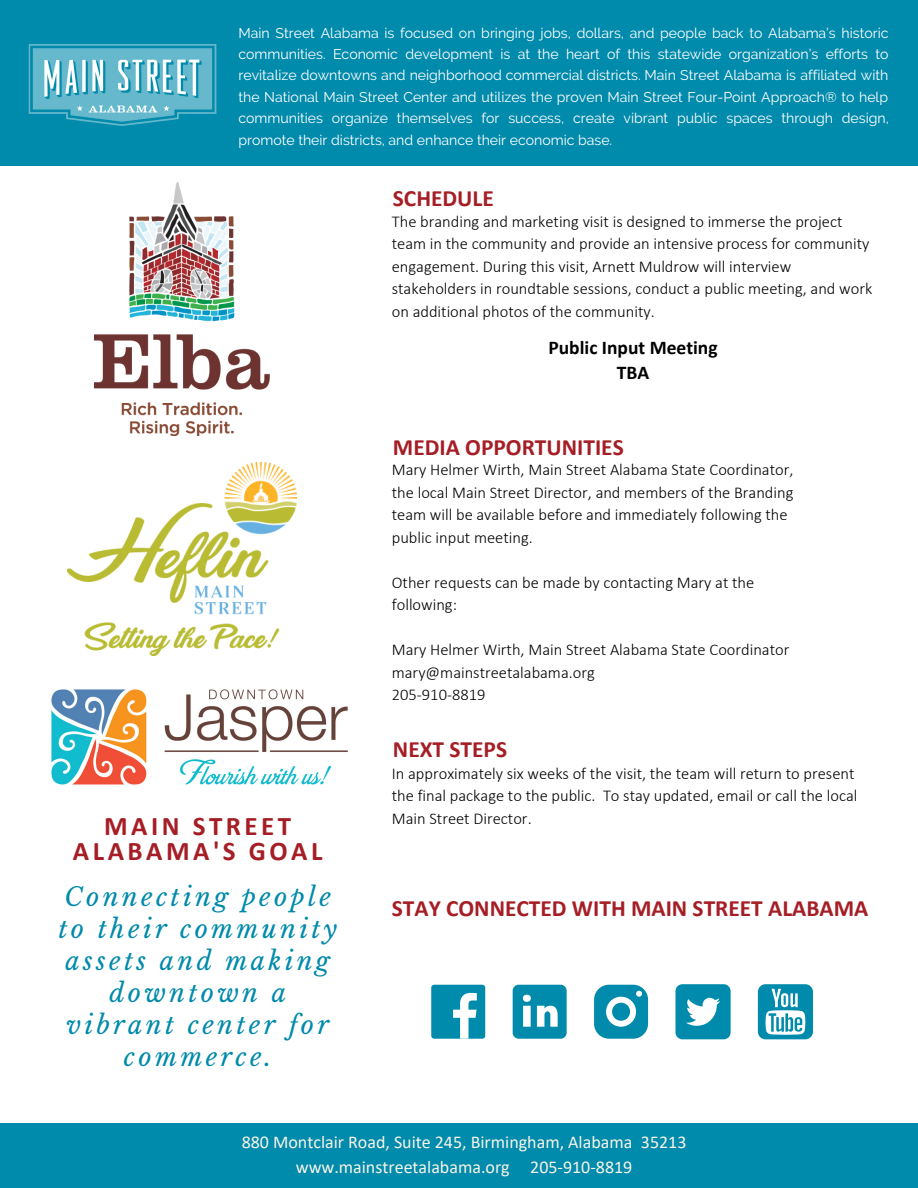
<style>
.page{position:relative;width:918px;height:1188px;background:#fff}
.page>*{position:absolute;margin:0;border:0;box-sizing:border-box;transform-origin:0 0}
.t1{font:700 27px/25.3px "Calibri";letter-spacing:.13em;color:#a51e26;text-align:center}
.t2{font:italic 25.35px/32px "Libre Baskerville";letter-spacing:.13em;color:#008aab;text-align:center}
.t3{font:700 23.4px "Calibri";color:#a51e26}
.t4{font:700 19.5px "Calibri";color:#000}
.t5{font:18px "Calibri";color:#f7f3e7}
.t6{font:300 16.5px/22.5px "Calibri";color:#000}
.t7{font:14.1px/21.3px "Raleway";color:#fff;text-align:justify}
</style>
<div class="page">
<div style="left:0;top:0;width:918px;height:166px;background:#008aab"></div>
<div style="left:0;top:1123px;width:918px;height:65px;background:#008aab"></div>
<img style="left:28px;top:44px;width:189px;height:82px">
<div style="left:431px;top:985px;width:54px;height:54px;background:#008aab;border-radius:3px"></div>
<svg style="left:453px;top:993px;width:24px;height:46px"></svg>
<svg style="left:594px;top:985px;width:54px;height:54px"></svg>
<div style="left:675px;top:984px;width:56px;height:55px;background:#008aab;border-radius:7px"></div>
<svg style="left:686px;top:998px;width:34px;height:28px"></svg>
<svg style="left:513px;top:985px;width:54px;height:54px"></svg>
<div style="left:758px;top:984px;width:55px;height:55px;background:#008aab;border-radius:8px"></div>
<svg style="left:766px;top:989px;width:39px;height:46px"></svg>
<img style="left:95px;top:182px;width:174px;height:253px">
<img style="left:68px;top:462px;width:228px;height:194px">
<img style="left:51px;top:689px;width:296px;height:96px">
<p class="t7" style="left:238px;top:22px;width:652px">Main Street Alabama is focused on bringing jobs, dollars, and people back to Alabama’s historic communities. Economic development is at the heart of this statewide organization’s efforts to revitalize downtowns and neighborhood commercial districts. Main Street Alabama is affiliated with the National Main Street Center and utilizes the proven Main Street Four-Point Approach® to help communities organize themselves for success, create vibrant public spaces through design, promote their districts, and enhance their economic base.</p>
<p class="t3" style="left:393px;top:189px;width:102px">SCHEDULE</p>
<p class="t6" style="left:392px;top:211px;width:482px">The branding and marketing visit is designed to immerse the project team in the community and provide an intensive process for community engagement. During this visit, Arnett Muldrow will interview stakeholders in roundtable sessions, conduct a public meeting, and work on additional photos of the community.</p>
<p class="t4" style="left:548px;top:339px;width:171px">Public Input Meeting</p>
<p class="t4" style="left:617px;top:364px;width:34px">TBA</p>
<p class="t3" style="left:393px;top:437px;width:232px">MEDIA OPPORTUNITIES</p>
<p class="t1" style="left:73px;top:816px;width:251px">MAIN STREET<br>ALABAMA'S GOAL</p>
<p class="t2" style="left:65px;top:881px;width:268px">Connecting people</p>
<p class="t2" style="left:58px;top:913px;width:280px">to their community assets and making downtown a vibrant center for commerce.</p>
<p class="t6" style="left:392px;top:460px;width:403px">Mary Helmer Wirth, Main Street Alabama State Coordinator, the local Main Street Director, and members of the Branding team will be available before and immediately following the public input meeting.</p>
<p class="t6" style="left:392px;top:572px;width:364px">Other requests can be made by contacting Mary at the following:</p>
<p class="t6" style="left:392px;top:640px;width:399px">Mary Helmer Wirth, Main Street Alabama State Coordinator</p>
<p class="t6" style="left:392px;top:662px;width:204px">mary@mainstreetalabama.org</p>
<p class="t6" style="left:392px;top:685px;width:95px">205-910-8819</p>
<p class="t3" style="left:393px;top:739px;width:116px">NEXT STEPS</p>
<p class="t6" style="left:392px;top:763px;width:467px">In approximately six weeks of the visit, the team will return to present the final package to the public. To stay updated, email or call the local<br>Main Street Director.</p>
<p class="t3" style="left:392px;top:899px;width:478px">STAY CONNECTED WITH MAIN STREET ALABAMA</p>
<p class="t5" style="left:242px;top:1135px;width:446px">880 Montclair Road, Suite 245, Birmingham, Alabama 35213</p>
<p class="t5" style="left:296px;top:1159px;width:338px">www.mainstreetalabama.org 205-910-8819</p>
</div>
